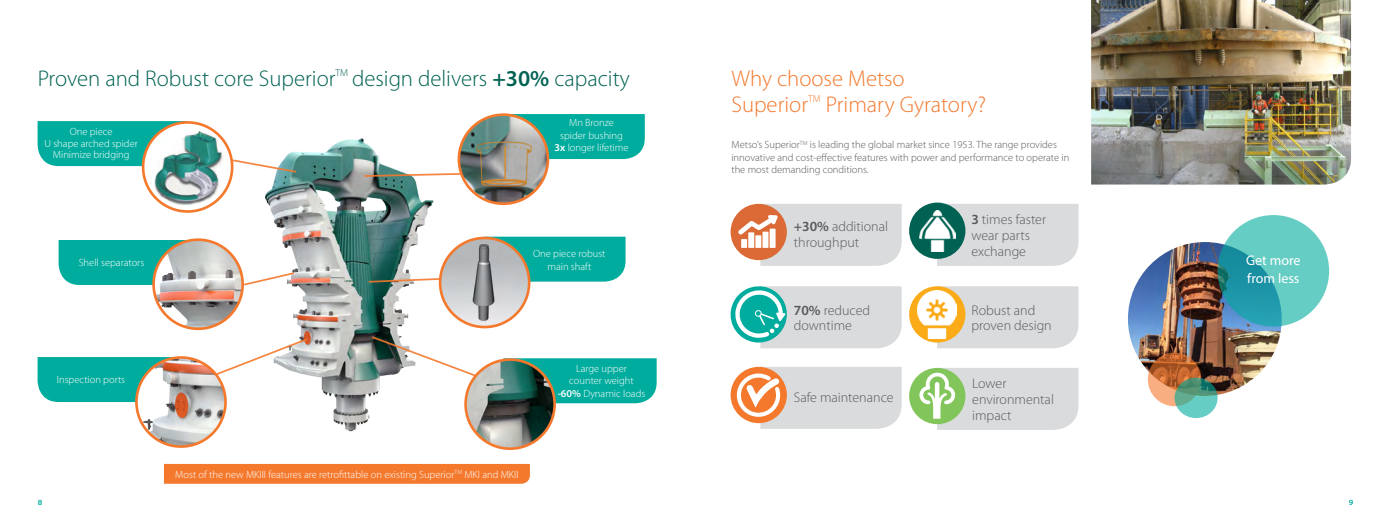
<style>
.page{position:relative;width:1389px;height:521px;background:#fff}
.page>*{position:absolute;margin:0;border:0;box-sizing:border-box;transform-origin:0 0}
.t1{font:300 22.75px "Myriad Pro";color:#006253}
.t2{font:300 22.75px/26.2px "Myriad Pro";color:#f4792d}
.t3{font:300 14px/15.8px "Myriad Pro";color:#58595b}
.t4{font:14px/17.5px "Myriad Pro";color:#fff}
.t5{font:300 10.5px/12.6px "Myriad Pro";color:#fff;text-align:center}
.t6{font:300 10.5px/12.6px "Myriad Pro";color:#58595b}
.t7{font:300 10.24px "Myriad Pro";color:#f4792d}
.t8{font:300 10.24px "Myriad Pro";color:#006253}
.t9{font:600 semi-expanded 7.88px "Myriad Pro";color:#00ac9d}
.s1{font-weight:600}
</style>
<div class="page">
<div style="left:38px;top:121px;width:143px;height:45px;background:#00ac9d"></div>
<div style="left:515px;top:114px;width:130px;height:45px;background:#00ac9d"></div>
<div style="left:491px;top:237px;width:135px;height:45px;background:#00ac9d"></div>
<div style="left:517px;top:358px;width:140px;height:45px;background:#00ac9d"></div>
<div style="left:38px;top:357px;width:131px;height:45px;background:#00ac9d"></div>
<div style="left:59px;top:240px;width:125px;height:45px;background:#00ac9d"></div>
<img style="left:1128px;top:242px;width:154px;height:154px;border-radius:77px">
<svg style="left:1148px;top:353px;width:53px;height:53px"></svg>
<svg style="left:1218px;top:215px;width:111px;height:112px;fill:#66cdc4"></svg>
<svg style="left:1175px;top:378px;width:43px;height:40px"></svg>
<img style="left:1091px;top:0;width:260px;height:185px">
<img style="left:265px;top:138px;width:169px;height:294px">
<svg style="left:232px;top:158px;width:66px;height:16px"></svg>
<svg style="left:207px;top:337px;width:102px;height:42px"></svg>
<svg style="left:242px;top:271px;width:54px;height:16px"></svg>
<svg style="left:362px;top:172px;width:97px;height:6px"></svg>
<svg style="left:367px;top:276px;width:72px;height:7px"></svg>
<svg style="left:370px;top:335px;width:114px;height:45px"></svg>
<img style="left:136px;top:357px;width:90px;height:89px;border-radius:45px">
<div style="left:135px;top:356px;width:92px;height:92px;border:3px solid #f4792d;border-radius:50%"></div>
<img style="left:154px;top:240px;width:89px;height:89px;border-radius:45px">
<div style="left:152px;top:238px;width:92px;height:92px;border:3px solid #f4792d;border-radius:50%"></div>
<img style="left:459px;top:115px;width:89px;height:89px">
<div style="left:458px;top:113px;width:91px;height:92px;border:3px solid #f4792d;border-radius:50%"></div>
<img style="left:440px;top:238px;width:89px;height:89px;border-radius:45px">
<div style="left:439px;top:237px;width:91px;height:91px;border:3px solid #f4792d;border-radius:50%"></div>
<img style="left:466px;top:360px;width:89px;height:89px;border-radius:45px">
<div style="left:464px;top:358px;width:92px;height:92px;border:3px solid #f4792d;border-radius:50%"></div>
<svg style="left:143px;top:122px;width:89px;height:89px"></svg>
<img style="left:152px;top:128px;width:72px;height:78px">
<div style="left:142px;top:121px;width:91px;height:92px;border:3px solid #f4792d;border-radius:50%"></div>
<div style="left:937px;top:204px;width:142px;height:62px;background:#dadbdc"></div>
<div style="left:731px;top:204px;width:56px;height:56px;background:#db6a36;border-radius:50%"></div>
<svg style="left:738px;top:204px;width:164px;height:62px"></svg>
<div style="left:741px;top:239px;width:6px;height:9px;background:#fff"></div>
<div style="left:748px;top:232px;width:6px;height:16px;background:#fff"></div>
<div style="left:755px;top:235px;width:6px;height:13px;background:#fff"></div>
<div style="left:763px;top:232px;width:5px;height:16px;background:#fff"></div>
<div style="left:770px;top:229px;width:6px;height:19px;background:#fff"></div>
<div style="left:909px;top:203px;width:56px;height:56px;background:#006253;border-radius:50%"></div>
<img style="left:919px;top:210px;width:37px;height:41px">
<div style="left:937px;top:286px;width:142px;height:62px;background:#dadbdc"></div>
<svg style="left:730px;top:286px;width:172px;height:62px"></svg>
<div style="left:909px;top:286px;width:56px;height:56px;background:#fbab18;border-radius:50%"></div>
<img style="left:918px;top:291px;width:39px;height:47px">
<div style="left:731px;top:367px;width:56px;height:56px;background:#f4792d;border-radius:50%"></div>
<svg style="left:735px;top:367px;width:167px;height:62px"></svg>
<div style="left:909px;top:368px;width:56px;height:56px;background:#82c55b;border-radius:50%"></div>
<svg style="left:918px;top:368px;width:161px;height:62px"></svg>
<div style="left:164px;top:464px;width:366px;height:20px;background:#f4792d"></div>
<h1 class="t1" style="left:38px;top:66px;width:299px">Proven and Robust core Superior</h1>
<p class="t8" style="left:336px;top:66px;width:14px">TM</p>
<h1 class="t1" style="left:352px;top:66px;width:279px">design delivers <span class="s1">+30%</span> capacity</h1>
<p class="t5" style="left:45px;top:126px;width:95px;line-height:11.4px">One piece<br>U shape arched spider<br>Minimize bridging</p>
<p class="t5" style="left:555px;top:117px;width:75px">Mn Bronze<br>spider bushing<br><span class="s1">3x</span> longer lifetime</p>
<p class="t5" style="left:79px;top:256px;width:67px">Shell separators</p>
<p class="t5" style="left:533px;top:248px;width:74px">One piece robust main shaft</p>
<p class="t5" style="left:57px;top:374px;width:70px">Inspection ports</p>
<p class="t5" style="left:175px;top:468px;width:345px">Most of the new MKIII features are retrofittable on existing Superior<sup>TM</sup> MKI and MKII</p>
<p class="t5" style="left:558px;top:362px;width:89px">Large upper<br>counter weight <span class="s1">-60%</span> Dynamic loads</p>
<h1 class="t2" style="left:731px;top:65px;width:175px">Why choose Metso<br>Superior</h1>
<p class="t7" style="left:808px;top:93px;width:14px">TM</p>
<h1 class="t2" style="left:826px;top:92px;width:162px">Primary Gyratory?</h1>
<p class="t6" style="left:731px;top:139px;width:339px">Metso’s Superior<sup>TM</sup> is leading the global market since 1953. The range provides innovative and cost-effective features with power and performance to operate in the most demanding conditions.</p>
<h2 class="t3" style="left:794px;top:219px;width:96px"><span class="s1">+30%</span> additional throughput</h2>
<h2 class="t3" style="left:971px;top:212px;width:76px"><span class="s1">3</span> times faster wear parts exchange</h2>
<h2 class="t3" style="left:794px;top:302px;width:78px"><span class="s1">70%</span> reduced downtime</h2>
<h2 class="t3" style="left:972px;top:302px;width:82px">Robust and proven design</h2>
<h2 class="t3" style="left:794px;top:389px;width:101px">Safe maintenance</h2>
<h2 class="t3" style="left:972px;top:376px;width:83px">Lower environmental impact</h2>
<h2 class="t4" style="left:1246px;top:252px;width:56px">Get more from less</h2>
<p class="t9" style="left:38px;top:497px;width:6px">8</p>
<p class="t9" style="left:1349px;top:497px;width:6px">9</p>
</div>
